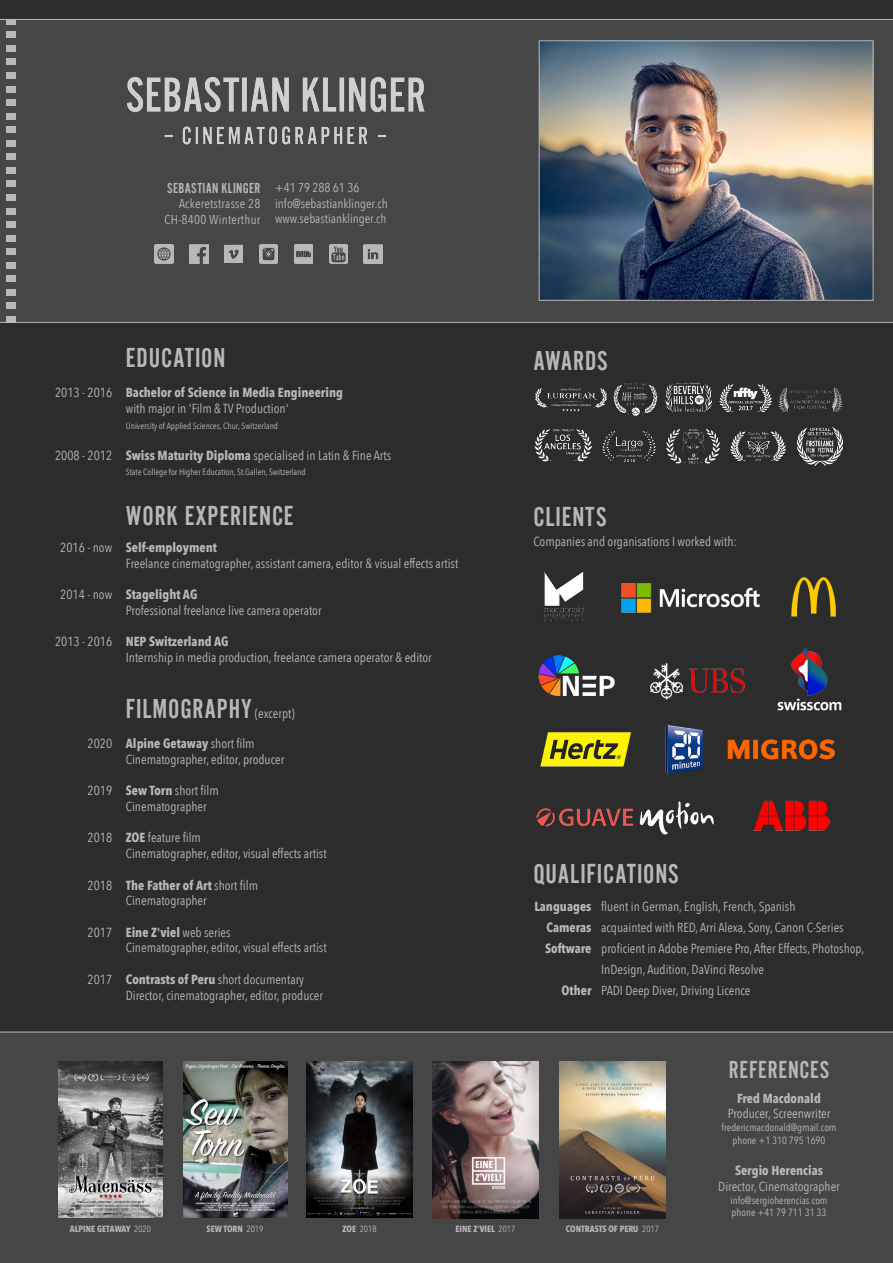
<style>
.page{position:relative;width:893px;height:1263px;background:#2c2c2c}
.page>*{position:absolute;margin:0;border:0;box-sizing:border-box;transform-origin:0 0}
.t1{font:28.5px "Alternate Got No 2 D";letter-spacing:.03em;color:#b8b8b8}
.t2{font:25.5px "Alternate Got No 2 D";letter-spacing:.03em;color:#b8b8b8}
.t3{font:15px "Alternate Got No 2 D";letter-spacing:.02em;color:#b8b8b8}
.t4{font:13.05px/15.8px "Avenir Next Condensed";color:#b8b8b8}
.t5{font:700 13.05px/21px "Avenir Next Condensed";color:#b8b8b8;text-align:justify}
.t6{font:12.75px/15.5px "Avenir Next Condensed";color:#b8b8b8}
.t7{font:12.75px/15.5px "Avenir Next Condensed";letter-spacing:.02em;color:#b8b8b8;text-align:right}
.t8{font:10.5px/12.6px "Avenir Next Condensed";color:#b8b8b8;text-align:center}
.t9{font:9px "Avenir Next Condensed";color:#b8b8b8}
.t10{font:700 9px "Avenir Next Condensed";color:#b8b8b8}
.s1{font-weight:700}
.s2{font-family:"Avenir Next Condensed";font-size:13.05px}
.s3{font-weight:400}
</style>
<div class="page">
<div style="left:0;top:19px;width:893px;height:304px;background:#464646"></div>
<div style="left:0;top:1032px;width:893px;height:231px;background:#464646"></div>
<img style="left:183px;top:1061px;width:104px;height:156px">
<img style="left:58px;top:1061px;width:104px;height:156px">
<img style="left:432px;top:1061px;width:106px;height:157px">
<img style="left:559px;top:1061px;width:106px;height:157px">
<img style="left:307px;top:1062px;width:105px;height:156px">
<img style="left:536px;top:571px;width:306px;height:264px">
<img style="left:190px;top:245px;width:18px;height:18px">
<img style="left:155px;top:245px;width:18px;height:18px">
<img style="left:294px;top:245px;width:19px;height:18px">
<img style="left:364px;top:245px;width:18px;height:18px">
<img style="left:259px;top:245px;width:19px;height:18px">
<img style="left:225px;top:245px;width:18px;height:18px">
<img style="left:329px;top:245px;width:19px;height:18px">
<div style="left:7px;top:316px;width:9px;height:7px;background:#b8b8b8"></div>
<div style="left:7px;top:235px;width:9px;height:6px;background:#b8b8b8"></div>
<div style="left:7px;top:154px;width:9px;height:6px;background:#b8b8b8"></div>
<div style="left:7px;top:72px;width:9px;height:7px;background:#b8b8b8"></div>
<div style="left:7px;top:276px;width:9px;height:6px;background:#b8b8b8"></div>
<div style="left:7px;top:194px;width:9px;height:7px;background:#b8b8b8"></div>
<div style="left:7px;top:113px;width:9px;height:6px;background:#b8b8b8"></div>
<div style="left:7px;top:303px;width:9px;height:6px;background:#b8b8b8"></div>
<div style="left:7px;top:221px;width:9px;height:7px;background:#b8b8b8"></div>
<div style="left:7px;top:140px;width:9px;height:7px;background:#b8b8b8"></div>
<div style="left:7px;top:59px;width:9px;height:6px;background:#b8b8b8"></div>
<div style="left:7px;top:32px;width:9px;height:6px;background:#b8b8b8"></div>
<div style="left:7px;top:262px;width:9px;height:6px;background:#b8b8b8"></div>
<div style="left:7px;top:181px;width:9px;height:6px;background:#b8b8b8"></div>
<div style="left:7px;top:99px;width:9px;height:7px;background:#b8b8b8"></div>
<div style="left:7px;top:289px;width:9px;height:7px;background:#b8b8b8"></div>
<div style="left:7px;top:208px;width:9px;height:6px;background:#b8b8b8"></div>
<div style="left:7px;top:126px;width:9px;height:7px;background:#b8b8b8"></div>
<div style="left:7px;top:45px;width:9px;height:7px;background:#b8b8b8"></div>
<div style="left:7px;top:19px;width:9px;height:6px;background:#b8b8b8"></div>
<div style="left:7px;top:248px;width:9px;height:7px;background:#b8b8b8"></div>
<div style="left:7px;top:167px;width:9px;height:7px;background:#b8b8b8"></div>
<div style="left:7px;top:86px;width:9px;height:6px;background:#b8b8b8"></div>
<img style="left:541px;top:42px;width:330px;height:257px">
<div style="left:539px;top:40px;width:334px;height:261px;border:1px solid #b8b8b8"></div>
<img style="left:126px;top:76px;width:299px;height:71px">
<img style="left:666px;top:383px;width:46px;height:30px">
<img style="left:797px;top:427px;width:46px;height:39px">
<img style="left:778px;top:387px;width:65px;height:25px">
<img style="left:535px;top:388px;width:72px;height:24px">
<img style="left:719px;top:384px;width:52px;height:29px">
<img style="left:535px;top:429px;width:57px;height:33px">
<img style="left:613px;top:383px;width:44px;height:32px">
<img style="left:666px;top:428px;width:54px;height:35px">
<img style="left:602px;top:431px;width:54px;height:31px">
<img style="left:730px;top:431px;width:55px;height:31px">
<p class="t3" style="left:167px;top:180px;width:95px">SEBASTIAN KLINGER</p>
<p class="t7" style="left:164px;top:196px;width:98px">Ackeretstrasse 28<br>CH-8400 Winterthur</p>
<p class="t6" style="left:275px;top:180px;width:114px">+41 79 288 61 36 info@sebastianklinger.ch www.sebastianklinger.ch</p>
<p class="t4" style="left:55px;top:384px;width:59px">2013 - 2016</p>
<p class="t4" style="left:55px;top:447px;width:59px">2008 - 2012</p>
<p class="t4" style="left:60px;top:539px;width:53px">2016 - now</p>
<p class="t4" style="left:60px;top:586px;width:53px">2014 - now</p>
<p class="t4" style="left:55px;top:633px;width:59px">2013 - 2016</p>
<p class="t4" style="left:88px;top:735px;width:26px">2020</p>
<p class="t4" style="left:88px;top:782px;width:26px">2019</p>
<p class="t4" style="left:88px;top:829px;width:26px">2018</p>
<p class="t4" style="left:88px;top:876px;width:26px">2018</p>
<p class="t4" style="left:88px;top:924px;width:26px">2017</p>
<p class="t4" style="left:88px;top:971px;width:26px">2017</p>
<h1 class="t1" style="left:126px;top:342px;width:101px">EDUCATION</h1>
<p class="t5" style="left:126px;top:382px;width:219px">Bachelor of Science in Media Engineering</p>
<p class="t4" style="left:126px;top:400px;width:164px">with major in 'Film &amp; TV Production'</p>
<p class="t9" style="left:126px;top:418px;width:154px">University of Applied Sciences, Chur, Switzerland</p>
<p class="t4" style="left:126px;top:447px;width:267px"><span class="s1">Swiss Maturity Diploma</span> specialised in Latin &amp; Fine Arts</p>
<p class="t9" style="left:126px;top:465px;width:181px">State College for Higher Education, St.Gallen, Switzerland</p>
<h1 class="t1" style="left:126px;top:501px;width:169px">WORK EXPERIENCE</h1>
<p class="t5" style="left:126px;top:537px;width:93px">Self-employment</p>
<p class="t4" style="left:126px;top:555px;width:334px">Freelance cinematographer, assistant camera, editor &amp; visual effects artist</p>
<p class="t5" style="left:126px;top:584px;width:73px">Stagelight AG</p>
<p class="t4" style="left:126px;top:602px;width:197px">Professional freelance live camera operator</p>
<p class="t5" style="left:126px;top:631px;width:104px">NEP Switzerland AG</p>
<p class="t4" style="left:126px;top:649px;width:308px">Internship in media production, freelance camera operator &amp; editor</p>
<h1 class="t1" style="left:126px;top:694px;width:170px">FILMOGRAPHY <span class="s2">(excerpt)</span></h1>
<p class="t4" style="left:126px;top:735px;width:160px"><span class="s1">Alpine Getaway</span> short film<br>Cinematographer, editor, producer</p>
<p class="t4" style="left:126px;top:782px;width:95px"><span class="s1">Sew Torn</span> short film<br>Cinematographer</p>
<p class="t4" style="left:126px;top:829px;width:202px"><span class="s1">ZOE</span> feature film<br>Cinematographer, editor, visual effects artist</p>
<p class="t4" style="left:126px;top:876px;width:134px"><span class="s1">The Father of Art</span> short film<br>Cinematographer</p>
<p class="t4" style="left:126px;top:924px;width:202px"><span class="s1">Eine Z'viel</span> web series<br>Cinematographer, editor, visual effects artist</p>
<p class="t4" style="left:126px;top:971px;width:199px"><span class="s1">Contrasts of Peru</span> short documentary<br>Director, cinematographer, editor, producer</p>
<h1 class="t1" style="left:533px;top:346px;width:76px">AWARDS</h1>
<h1 class="t1" style="left:533px;top:502px;width:75px">CLIENTS</h1>
<p class="t4" style="left:533px;top:533px;width:205px">Companies and organisations I worked with:</p>
<h1 class="t1" style="left:533px;top:859px;width:147px">QUALIFICATIONS</h1>
<p class="t5" style="left:545px;top:895px;width:48px;text-indent:-11px">Languages Cameras Software</p>
<p class="t5" style="left:562px;top:979px;width:31px">Other</p>
<p class="t4" style="left:601px;top:895px;width:265px;line-height:21px">fluent in German, English, French, Spanish<br>acquainted with RED, Arri Alexa, Sony, Canon C-Series proficient in Adobe Premiere Pro, After Effects, Photoshop, InDesign, Audition, DaVinci Resolve<br>PADI Deep Diver, Driving Licence</p>
<h2 class="t2" style="left:729px;top:1057px;width:102px">REFERENCES</h2>
<p class="t5" style="left:737px;top:1087px;width:85px">Fred Macdonald</p>
<p class="t4" style="left:728px;top:1105px;width:104px">Producer, Screenwriter</p>
<p class="t8" style="left:722px;top:1120px;width:116px">fredericmacdonald@gmail.com phone +1 310 795 1690</p>
<p class="t5" style="left:735px;top:1160px;width:89px">Sergio Herencias</p>
<p class="t4" style="left:718px;top:1178px;width:123px">Director, Cinematographer</p>
<p class="t8" style="left:731px;top:1193px;width:98px;text-align:left">info@sergioherencias.com phone +41 79 711 31 33</p>
<p class="t10" style="left:70px;top:1223px;width:83px">ALPINE GETAWAY <span class="s3">2020</span></p>
<p class="t10" style="left:207px;top:1223px;width:58px">SEW TORN <span class="s3">2019</span></p>
<p class="t9" style="left:343px;top:1221px;width:36px"><span class="s1">ZOE</span> 2018</p>
<p class="t10" style="left:456px;top:1223px;width:61px">EINE Z'VIEL <span class="s3">2017</span></p>
<p class="t10" style="left:566px;top:1223px;width:95px">CONTRASTS OF PERU <span class="s3">2017</span></p>
</div>
